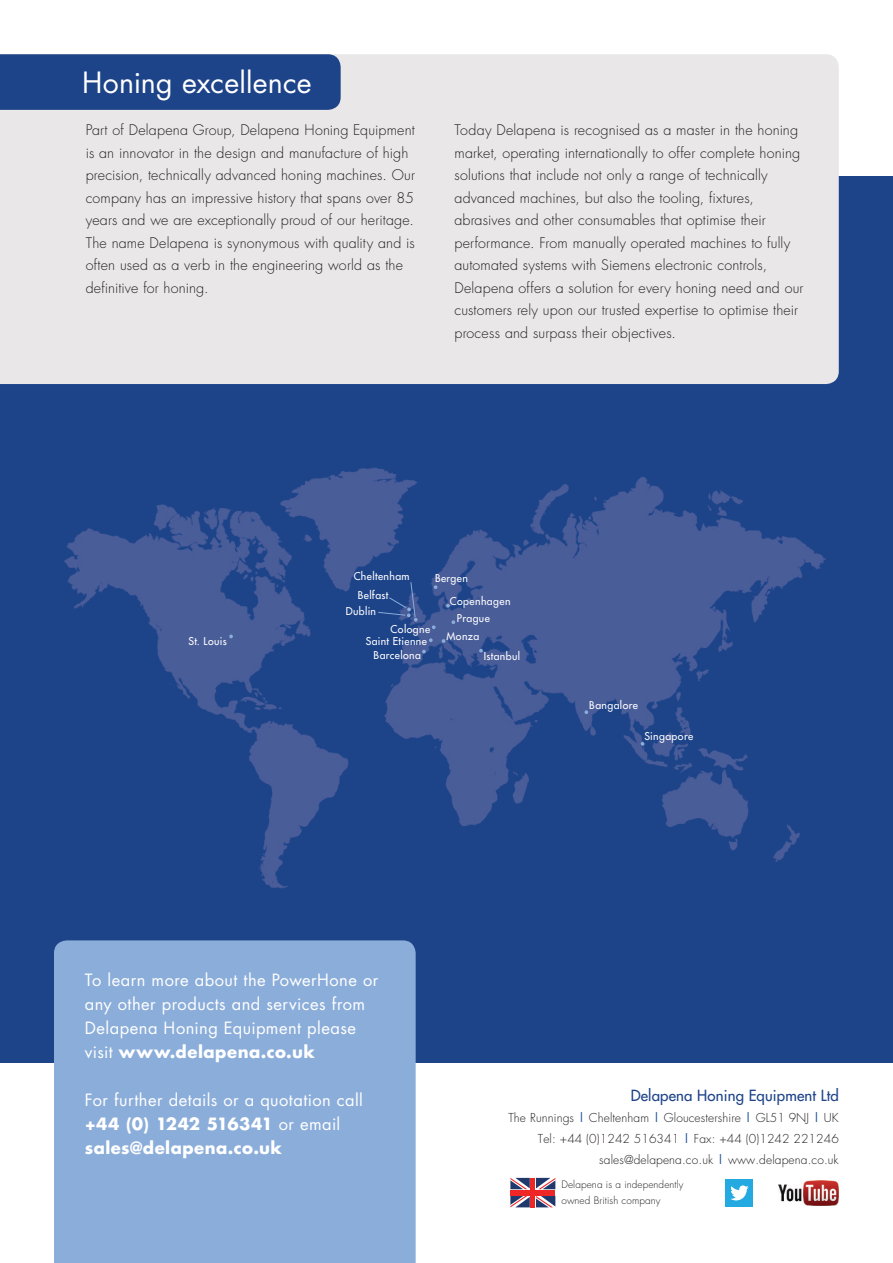
<style>
.page{position:relative;width:893px;height:1263px;background:#fff}
.page>*{position:absolute;margin:0;border:0;box-sizing:border-box;transform-origin:0 0}
.t1{font:28.5px "Futura";letter-spacing:.005em;color:#fff}
.t2{font:16.5px/24px "Futura";letter-spacing:.025em;color:#fff}
.t3{font:15px "Futura";letter-spacing:.01em;color:#1d4389}
.t4{font:300 14.25px/22.5px "Futura";letter-spacing:.015em;color:#231f20}
.t5{font:300 12px/21px "Futura";letter-spacing:.01em;color:#231f20;text-align:right}
.t6{font:10.5px/12.1px "Futura";letter-spacing:.04em;color:#fff}
.t7{font:300 10.05px/15.8px "Futura";letter-spacing:.01em;color:#231f20}
.s1{font-weight:700}
.s2{font-weight:400;color:#114a96}
</style>
<div class="page">
<div style="left:0;top:176px;width:893px;height:887px;background:#1d4389"></div>
<div style="left:54px;top:940px;width:362px;height:323px;background:#8badda"></div>
<img style="left:64px;top:467px;width:762px;height:395px">
<img style="left:392px;top:467px;width:373px;height:317px">
<img style="left:64px;top:784px;width:701px;height:105px">
<hr style="left:531px;top:1178px;width:4px;height:29px;background:#ee2726">
<div style="left:510px;top:1190px;width:45px;height:5px;background:#ee2726"></div>
<svg style="left:536px;top:1178px;width:19px;height:11px"></svg>
<svg style="left:510px;top:1178px;width:20px;height:11px"></svg>
<svg style="left:510px;top:1196px;width:20px;height:11px"></svg>
<svg style="left:536px;top:1196px;width:19px;height:11px"></svg>
<img style="left:779px;top:1180px;width:60px;height:25px">
<div style="left:726px;top:1179px;width:27px;height:28px;background:#24aae1"></div>
<svg style="left:730px;top:1185px;width:19px;height:15px"></svg>
<div style="left:0;top:54px;width:839px;height:330px;background:#e9e7e8"></div>
<div style="left:0;top:54px;width:341px;height:56px;background:#1d4389"></div>
<svg style="left:584px;top:710px;width:4px;height:4px"></svg>
<svg style="left:422px;top:650px;width:4px;height:3px"></svg>
<svg style="left:229px;top:634px;width:4px;height:4px"></svg>
<svg style="left:442px;top:639px;width:3px;height:4px"></svg>
<svg style="left:432px;top:625px;width:4px;height:4px"></svg>
<svg style="left:429px;top:638px;width:4px;height:4px"></svg>
<svg style="left:446px;top:604px;width:4px;height:3px"></svg>
<svg style="left:434px;top:585px;width:3px;height:4px"></svg>
<svg style="left:641px;top:742px;width:3px;height:4px"></svg>
<svg style="left:451px;top:620px;width:4px;height:4px"></svg>
<svg style="left:479px;top:649px;width:4px;height:3px"></svg>
<svg style="left:378px;top:582px;width:40px;height:40px"></svg>
<h1 class="t1" style="left:82px;top:63px;width:231px">Honing excellence</h1>
<p class="t4" style="left:86px;top:119px;width:331px">Part of Delapena Group, Delapena Honing Equipment is an innovator in the design and manufacture of high precision, technically advanced honing machines. Our company has an impressive history that spans over 85 years and we are exceptionally proud of our heritage.<br>The name Delapena is synonymous with quality and is often used as a verb in the engineering world as the definitive for honing.</p>
<p class="t4" style="left:454px;top:119px;width:351px">Today Delapena is recognised as a master in the honing market, operating internationally to offer complete honing solutions that include not only a range of technically advanced machines, but also the tooling, fixtures, abrasives and other consumables that optimise their performance. From manually operated machines to fully automated systems with Siemens electronic controls, Delapena offers a solution for every honing need and our customers rely upon our trusted expertise to optimise their process and surpass their objectives.</p>
<p class="t6" style="left:188px;top:635px;width:40px">St. Louis</p>
<p class="t6" style="left:354px;top:570px;width:57px">Cheltenham</p>
<p class="t6" style="left:435px;top:572px;width:35px">Bergen</p>
<p class="t6" style="left:358px;top:589px;width:32px">Belfast</p>
<p class="t6" style="left:346px;top:605px;width:32px">Dublin</p>
<p class="t6" style="left:366px;top:623px;width:66px;text-indent:25px">Cologne<br>Saint Etienne</p>
<p class="t6" style="left:374px;top:649px;width:49px">Barcelona</p>
<p class="t6" style="left:450px;top:595px;width:62px">Copenhagen</p>
<p class="t6" style="left:457px;top:612px;width:34px">Prague</p>
<p class="t6" style="left:446px;top:629px;width:34px">Monza</p>
<p class="t6" style="left:484px;top:650px;width:38px">Istanbul</p>
<p class="t6" style="left:589px;top:699px;width:50px">Bangalore</p>
<p class="t6" style="left:644px;top:730px;width:50px">Singapore</p>
<p class="t2" style="left:85px;top:968px;width:295px">To learn more about the PowerHone or any other products and services from Delapena Honing Equipment please visit <span class="s1">www.delapena.co.uk</span></p>
<p class="t2" style="left:85px;top:1088px;width:280px">For further details or a quotation call <span class="s1">+44 (0) 1242 516341</span> or email <span class="s1">sales@delapena.co.uk</span></p>
<p class="t3" style="left:631px;top:1086px;width:210px">Delapena Honing Equipment Ltd</p>
<p class="t5" style="left:508px;top:1107px;width:332px">The Runnings <span class="s2">|</span> Cheltenham <span class="s2">|</span> Gloucestershire <span class="s2">|</span> GL51 9NJ <span class="s2">|</span> UK<br>Tel: +44 (0)1242 516341 <span class="s2">|</span> Fax: +44 (0)1242 221246 sales@delapena.co.uk <span class="s2">|</span> www.delapena.co.uk</p>
<p class="t7" style="left:561px;top:1177px;width:124px">Delapena is a independently owned British company</p>
</div>
